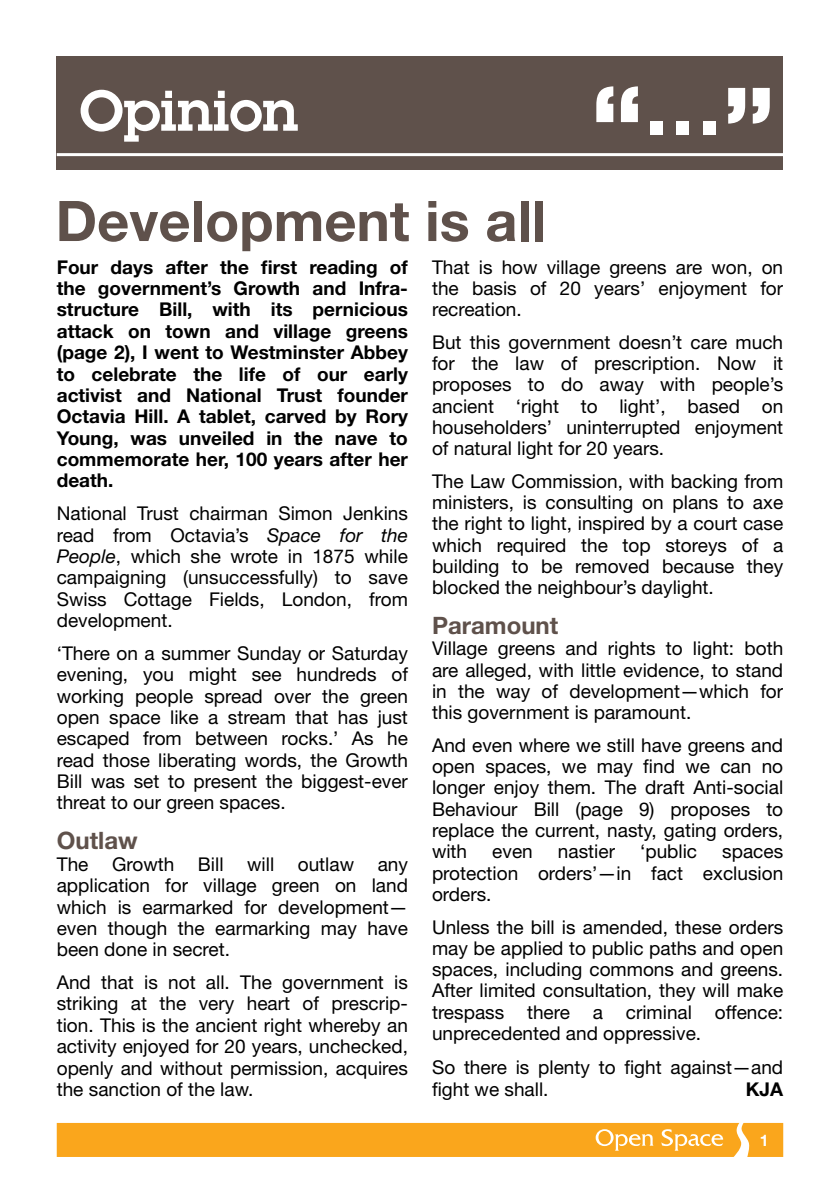
<style>
.page{position:relative;width:840px;height:1191px;background:#fff}
.page>*{position:absolute;margin:0;border:0;box-sizing:border-box;transform-origin:0 0}
.t1{font:700 56px "Helvetica Neue LT Std";color:#5f514b}
.t2{font:600 56px "Lubalin Graph Std";color:#fff}
.t3{font:700 24px "Helvetica Neue LT Std";color:#5f514b}
.t4{font:19px/21.2px "Helvetica Neue LT Std";color:#000;text-align:justify}
.t5{font:700 19px/21.4px "Helvetica Neue LT Std";color:#000;text-align:justify}
.t6{font:700 16px "Helvetica Neue LT Std";color:#fff}
.s1{font-style:italic}
</style>
<div class="page">
<div style="left:57px;top:57px;width:725px;height:113px;background:#5f514b"></div>
<hr style="left:57px;top:153px;width:725px;height:3px;background:#fff">
<svg style="left:752px;top:88px;width:17px;height:36px"></svg>
<svg style="left:728px;top:88px;width:16px;height:36px"></svg>
<div style="left:702px;top:121px;width:13px;height:14px;background:#fff"></div>
<div style="left:676px;top:121px;width:12px;height:14px;background:#fff"></div>
<div style="left:649px;top:121px;width:12px;height:14px;background:#fff"></div>
<svg style="left:596px;top:86px;width:17px;height:36px"></svg>
<svg style="left:620px;top:86px;width:17px;height:36px"></svg>
<div style="left:57px;top:1123px;width:725px;height:34px;background:#faa61c"></div>
<h1 class="t2" style="left:79px;top:74px;width:220px">Opinion</h1>
<h1 class="t1" style="left:56px;top:186px;width:492px">Development is all</h1>
<p class="t5" style="left:57px;top:256px;width:352px">Four days after the first reading of the government’s Growth and Infra&shy;structure Bill, with its pernicious attack on town and village greens (page 2), I went to Westminster Abbey to celebrate the life of our early activist and National Trust founder Octavia Hill. A tablet, carved by Rory Young, was unveiled in the nave to commemorate her, 100 years after her death.</p>
<p class="t4" style="left:57px;top:502px;width:352px">National Trust chairman Simon Jenkins read from Octavia’s <span class="s1">Space for the People</span>, which she wrote in 1875 while campaigning (unsuccessfully) to save Swiss Cottage Fields, London, from development.</p>
<p class="t4" style="left:57px;top:642px;width:352px">‘There on a summer Sunday or Saturday evening, you might see hundreds of working people spread over the green open space like a stream that has just escaped from between rocks.’ As he read those liberating words, the Growth Bill was set to present the biggest-ever threat to our green spaces.</p>
<p class="t3" style="left:57px;top:826px;width:82px">Outlaw</p>
<p class="t4" style="left:57px;top:853px;width:352px">The Growth Bill will outlaw any application for village green on land which is earmarked for development— even though the earmarking may have been done in secret.</p>
<p class="t4" style="left:57px;top:971px;width:352px">And that is not all. The government is striking at the very heart of prescrip&shy;tion. This is the ancient right whereby an activity enjoyed for 20 years, unchecked, openly and without permission, acquires the sanction of the law.</p>
<p class="t4" style="left:432px;top:256px;width:352px">That is how village greens are won, on the basis of 20 years’ enjoyment for recreation.</p>
<p class="t4" style="left:432px;top:331px;width:352px">But this government doesn’t care much for the law of prescription. Now it proposes to do away with people’s ancient ‘right to light’, based on householders’ uninterrupted enjoyment of natural light for 20 years.</p>
<p class="t4" style="left:432px;top:470px;width:352px">The Law Commission, with backing from ministers, is consulting on plans to axe the right to light, inspired by a court case which required the top storeys of a building to be removed because they blocked the neighbour’s daylight.</p>
<p class="t3" style="left:432px;top:610px;width:128px">Paramount</p>
<p class="t4" style="left:432px;top:638px;width:352px">Village greens and rights to light: both are alleged, with little evidence, to stand in the way of development—which for this government is paramount.</p>
<p class="t4" style="left:432px;top:734px;width:352px">And even where we still have greens and open spaces, we may find we can no longer enjoy them. The draft Anti-social Behaviour Bill (page 9) proposes to replace the current, nasty, gating orders, with</p>
<p class="t4" style="left:492px;top:840px;width:42px">even</p>
<p class="t4" style="left:557px;top:840px;width:58px">nastier</p>
<p class="t4" style="left:639px;top:840px;width:59px">‘public</p>
<p class="t4" style="left:432px;top:840px;width:352px;text-indent:290px">spaces protection orders’—in fact exclusion orders.</p>
<p class="t4" style="left:432px;top:916px;width:352px">Unless the bill is amended, these orders may be applied to public paths and open spaces, including commons and greens.<br>After limited consultation, they will make trespass there a criminal offence: unprecedented and oppressive.</p>
<p class="t4" style="left:432px;top:1055px;width:352px;line-height:22.2px">So there is plenty to fight against—and fight we shall.</p>
<p class="t5" style="left:745px;top:1078px;width:39px">KJA</p>
<p class="t6" style="left:759px;top:1130px;width:10px">1</p>
</div>
